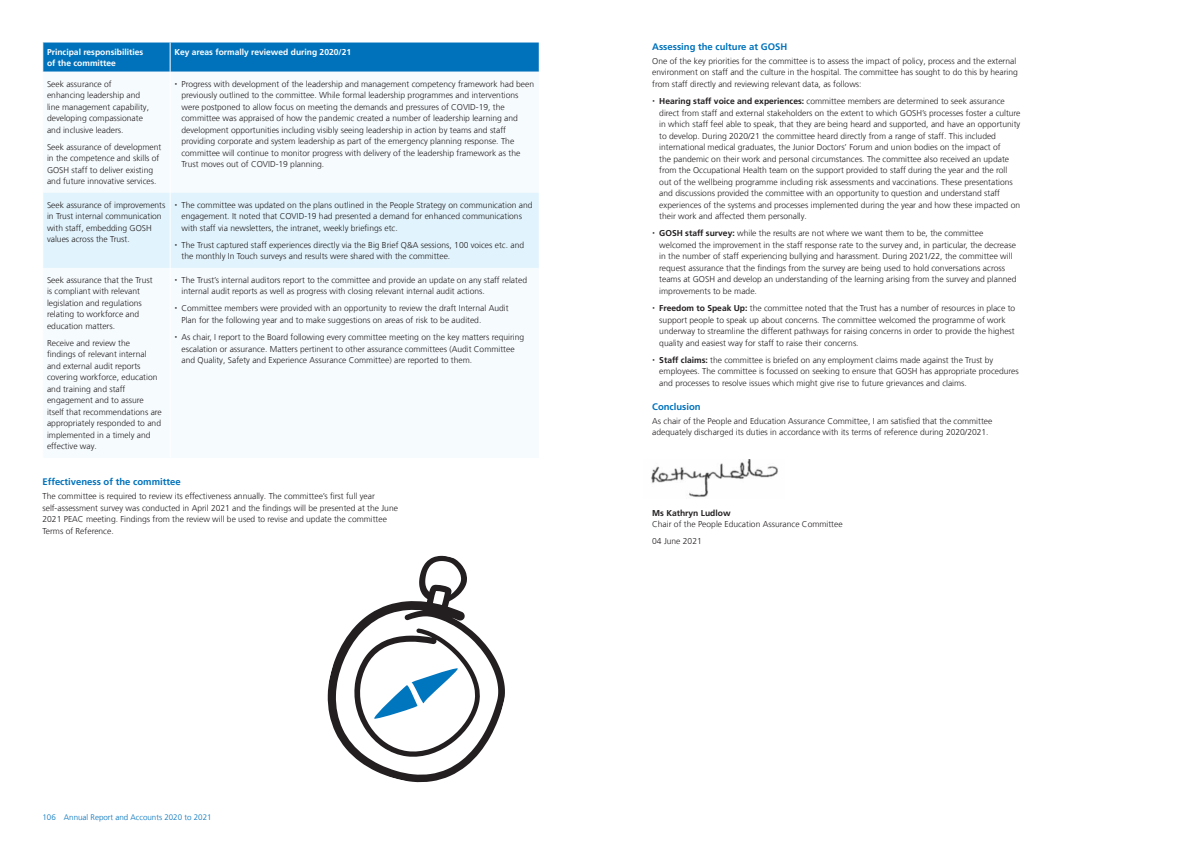
<style>
.page{position:relative;width:1191px;height:842px;background:#fff}
.page>*{position:absolute;margin:0;border:0;box-sizing:border-box;transform-origin:0 0}
.t1{font:700 9.5px "Frutiger LT Com";color:#0072bc}
.t2{font:300 8.5px/11.5px "Frutiger LT Com";color:#231f20}
.t3{font:700 8.5px/11.5px "Frutiger LT Com";color:#fff}
.t4{font:700 8.5px "Frutiger LT Com";color:#231f20}
.t5{font:300 8px "Frutiger LT Com";color:#0072bc}
.s1{font-weight:700}
</style>
<div class="page">
<img style="left:651px;top:460px;width:127px;height:37px">
<svg style="left:328px;top:556px;width:177px;height:226px"></svg>
<div style="left:43px;top:43px;width:496px;height:29px;background:#0072bc"></div>
<div style="left:43px;top:193px;width:496px;height:75px;background:#e1f3fc"></div>
<p class="t3" style="left:47px;top:46px;width:98px">Principal responsibilities of the committee</p>
<p class="t3" style="left:174px;top:46px;width:178px">Key areas formally reviewed during 2020/21</p>
<p class="t2" style="left:47px;top:78px;width:104px">Seek assurance of enhancing leadership and line management capability, developing compassionate and inclusive leaders.</p>
<p class="t2" style="left:47px;top:141px;width:116px">Seek assurance of development in the competence and skills of<br>GOSH staff to deliver existing and future innovative services.</p>
<p class="t2" style="left:181px;top:78px;width:354px">Progress with development of the leadership and management competency framework had been previously outlined to the committee. While formal leadership programmes and interventions were postponed to allow focus on meeting the demands and pressures of COVID-19, the committee was appraised of how the pandemic created a number of leadership learning and development opportunities including visibly seeing leadership in action by teams and staff providing corporate and system leadership as part of the emergency planning response. The committee will continue to monitor progress with delivery of the leadership framework as the Trust moves out of COVID-19 planning.</p>
<p class="t2" style="left:47px;top:199px;width:120px">Seek assurance of improvements in Trust internal communication with staff, embedding GOSH values across the Trust.</p>
<p class="t2" style="left:181px;top:199px;width:352px">The committee was updated on the plans outlined in the People Strategy on communication and engagement. It noted that COVID-19 had presented a demand for enhanced communications with staff via newsletters, the intranet, weekly briefings etc.</p>
<p class="t2" style="left:181px;top:239px;width:344px">The Trust captured staff experiences directly via the Big Brief Q&amp;A sessions, 100 voices etc. and the monthly In Touch surveys and results were shared with the committee.</p>
<p class="t2" style="left:47px;top:274px;width:107px">Seek assurance that the Trust is compliant with relevant legislation and regulations relating to workforce and education matters.</p>
<p class="t2" style="left:47px;top:337px;width:116px">Receive and review the<br>findings of relevant internal and external audit reports covering workforce, education and training and staff engagement and to assure itself that recommendations are appropriately responded to and implemented in a timely and effective way.</p>
<p class="t2" style="left:181px;top:274px;width:347px">The Trust’s internal auditors report to the committee and provide an update on any staff related internal audit reports as well as progress with closing relevant internal audit actions.</p>
<p class="t2" style="left:181px;top:303px;width:328px">Committee members were provided with an opportunity to review the draft Internal Audit<br>Plan for the following year and to make suggestions on areas of risk to be audited.</p>
<p class="t2" style="left:181px;top:331px;width:344px">As chair, I report to the Board following every committee meeting on the key matters requiring escalation or assurance. Matters pertinent to other assurance committees (Audit Committee and Quality, Safety and Experience Assurance Committee) are reported to them.</p>
<p class="t1" style="left:43px;top:476px;width:140px">Effectiveness of the committee</p>
<p class="t2" style="left:43px;top:491px;width:357px">The committee is required to review its effectiveness annually. The committee’s first full year self-assessment survey was conducted in April 2021 and the findings will be presented at the June 2021 PEAC meeting. Findings from the review will be used to revise and update the committee Terms of Reference.</p>
<p class="t5" style="left:43px;top:812px;width:170px">106 Annual Report and Accounts 2020 to 2021</p>
<p class="t1" style="left:652px;top:41px;width:136px">Assessing the culture at GOSH</p>
<p class="t2" style="left:652px;top:55px;width:367px">One of the key priorities for the committee is to assess the impact of policy, process and the external environment on staff and the culture in the hospital. The committee has sought to do this by hearing from staff directly and reviewing relevant data, as follows:</p>
<p class="t2" style="left:659px;top:96px;width:363px"><span class="s1">Hearing staff voice and experiences:</span> committee members are determined to seek assurance direct from staff and external stakeholders on the extent to which GOSH’s processes foster a culture in which staff feel able to speak, that they are being heard and supported, and have an opportunity to develop. During 2020/21 the committee heard directly from a range of staff. This included international medical graduates, the Junior Doctors’ Forum and union bodies on the impact of<br>the pandemic on their work and personal circumstances. The committee also received an update from the Occupational Health team on the support provided to staff during the year and the roll out of the wellbeing programme including risk assessments and vaccinations. These presentations and discussions provided the committee with an opportunity to question and understand staff experiences of the systems and processes implemented during the year and how these impacted on their work and affected them personally.</p>
<p class="t2" style="left:659px;top:228px;width:359px"><span class="s1">GOSH staff survey:</span> while the results are not where we want them to be, the committee welcomed the improvement in the staff response rate to the survey and, in particular, the decrease in the number of staff experiencing bullying and harassment. During 2021/22, the committee will request assurance that the findings from the survey are being used to hold conversations across teams at GOSH and develop an understanding of the learning arising from the survey and planned improvements to be made.</p>
<p class="t2" style="left:659px;top:302px;width:357px"><span class="s1">Freedom to Speak Up:</span> the committee noted that the Trust has a number of resources in place to support people to speak up about concerns. The committee welcomed the programme of work underway to streamline the different pathways for raising concerns in order to provide the highest quality and easiest way for staff to raise their concerns.</p>
<p class="t2" style="left:659px;top:354px;width:361px"><span class="s1">Staff claims:</span> the committee is briefed on any employment claims made against the Trust by employees. The committee is focussed on seeking to ensure that GOSH has appropriate procedures and processes to resolve issues which might give rise to future grievances and claims.</p>
<p class="t1" style="left:652px;top:401px;width:50px">Conclusion</p>
<p class="t2" style="left:652px;top:415px;width:342px">As chair of the People and Education Assurance Committee, I am satisfied that the committee adequately discharged its duties in accordance with its terms of reference during 2020/2021.</p>
<p class="t4" style="left:652px;top:508px;width:80px">Ms Kathryn Ludlow</p>
<p class="t2" style="left:652px;top:516px;width:192px;line-height:17.2px">Chair of the People Education Assurance Committee<br>04 June 2021</p>
</div>
